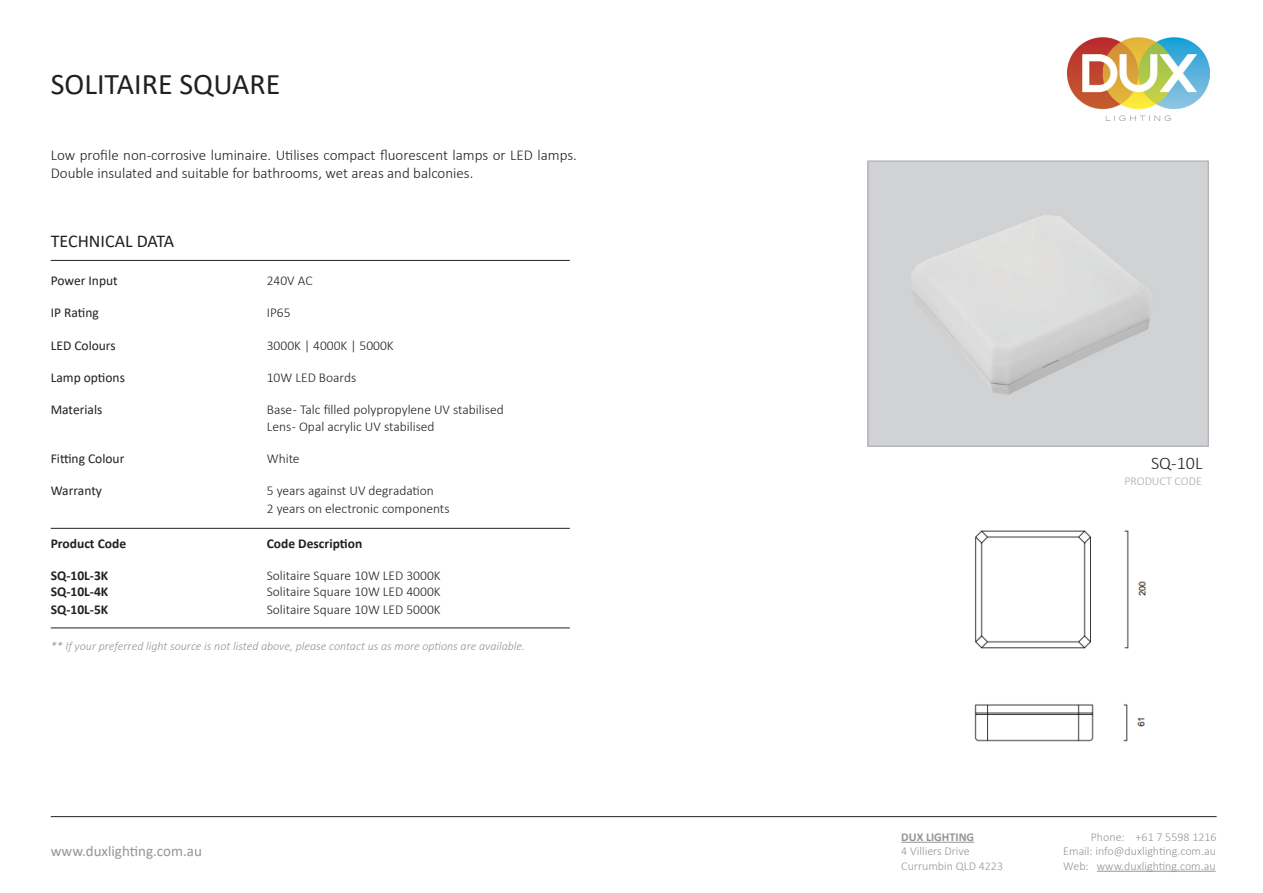
<style>
.page{position:relative;width:1263px;height:893px;background:#fff}
.page>*{position:absolute;margin:0;border:0;box-sizing:border-box;transform-origin:0 0}
.t1{font:30px "Calibri";color:#231f20}
.t2{font:18px "Calibri";color:#231f20}
.t3{font:300 18px "Calibri";color:#231f20}
.t4{font:300 15px/18px "Calibri";color:#231f20}
.t5{font:15px "Calibri";color:#939598}
.t6{font:300 13.5px "Calibri";color:#231f20}
.t7{font:13.5px "Calibri";color:#231f20}
.t8{font:700 13.5px "Calibri";color:#231f20}
.t9{font:300 12px "Calibri";color:#939598}
.t10{font:italic 300 12px "Calibri";color:#939598}
.t11{font:700 12px "Calibri";color:#939598}
.t12{font:300 12px "Calibri";color:#a8a9ad}
</style>
<div class="page">
<div style="left:867px;top:161px;width:341px;height:285px;border:1px solid #a8a9ad"></div>
<img style="left:1067px;top:37px;width:143px;height:84px">
<hr style="left:51px;top:260px;width:519px;height:1px;background:#231f20">
<hr style="left:51px;top:528px;width:519px;height:1px;background:#231f20">
<hr style="left:51px;top:816px;width:1166px;height:1px;background:#231f20">
<hr style="left:901px;top:842px;width:73px;height:1px;background:#939598">
<hr style="left:1097px;top:871px;width:118px;height:1px;background:#939598">
<hr style="left:51px;top:628px;width:519px;height:1px;background:#231f20">
<img style="left:974px;top:530px;width:172px;height:212px">
<p class="t1" style="left:51px;top:63px;width:231px">SOLITAIRE SQUARE</p>
<p class="t4" style="left:51px;top:146px;width:528px">Low profile non-corrosive luminaire. Utilises compact fluorescent lamps or LED lamps.<br>Double insulated and suitable for bathrooms, wet areas and balconies.</p>
<p class="t2" style="left:51px;top:228px;width:125px">TECHNICAL DATA</p>
<p class="t7" style="left:51px;top:271px;width:68px">Power Input</p>
<p class="t6" style="left:267px;top:272px;width:47px">240V AC</p>
<p class="t7" style="left:51px;top:303px;width:50px">IP Rating</p>
<p class="t6" style="left:267px;top:304px;width:25px">IP65</p>
<p class="t7" style="left:51px;top:336px;width:67px">LED Colours</p>
<p class="t6" style="left:267px;top:337px;width:128px">3000K | 4000K | 5000K</p>
<p class="t7" style="left:51px;top:368px;width:76px">Lamp options</p>
<p class="t6" style="left:267px;top:369px;width:91px">10W LED Boards</p>
<p class="t7" style="left:51px;top:401px;width:53px">Materials</p>
<p class="t6" style="left:267px;top:402px;width:238px">Base - Talc filled polypropylene UV stabilised</p>
<p class="t6" style="left:267px;top:418px;width:169px">Lens - Opal acrylic UV stabilised</p>
<p class="t7" style="left:51px;top:449px;width:75px">Fitting Colour</p>
<p class="t6" style="left:267px;top:450px;width:34px">White</p>
<p class="t7" style="left:51px;top:482px;width:53px">Warranty</p>
<p class="t6" style="left:267px;top:483px;width:169px">5 years against UV degradation</p>
<p class="t6" style="left:267px;top:501px;width:184px">2 years on electronic components</p>
<p class="t8" style="left:51px;top:534px;width:77px">Product Code</p>
<p class="t8" style="left:267px;top:534px;width:97px">Code Description</p>
<p class="t8" style="left:51px;top:566px;width:59px">SQ-10L-3K</p>
<p class="t6" style="left:267px;top:567px;width:175px">Solitaire Square 10W LED 3000K</p>
<p class="t8" style="left:51px;top:582px;width:59px">SQ-10L-4K</p>
<p class="t6" style="left:267px;top:583px;width:175px">Solitaire Square 10W LED 4000K</p>
<p class="t8" style="left:51px;top:600px;width:59px">SQ-10L-5K</p>
<p class="t6" style="left:267px;top:601px;width:175px">Solitaire Square 10W LED 5000K</p>
<p class="t10" style="left:51px;top:639px;width:476px">** If your preferred light source is not listed above, please contact us as more options are available.</p>
<p class="t5" style="left:51px;top:840px;width:153px">www.duxlighting.com.au</p>
<p class="t3" style="left:1151px;top:452px;width:53px">SQ-10L</p>
<p class="t12" style="left:1124px;top:474px;width:79px">PRODUCT CODE</p>
<p class="t11" style="left:901px;top:828px;width:74px">DUX LIGHTING</p>
<p class="t9" style="left:1091px;top:829px;width:127px">Phone: +61 7 5598 1216</p>
<p class="t9" style="left:901px;top:844px;width:70px">4 Villiers Drive</p>
<p class="t9" style="left:1063px;top:844px;width:154px">Email: info@duxlighting.com.au</p>
<p class="t9" style="left:901px;top:858px;width:103px">Currumbin QLD 4223</p>
<p class="t9" style="left:1063px;top:858px;width:154px">Web: www.duxlighting.com.au</p>
</div>
